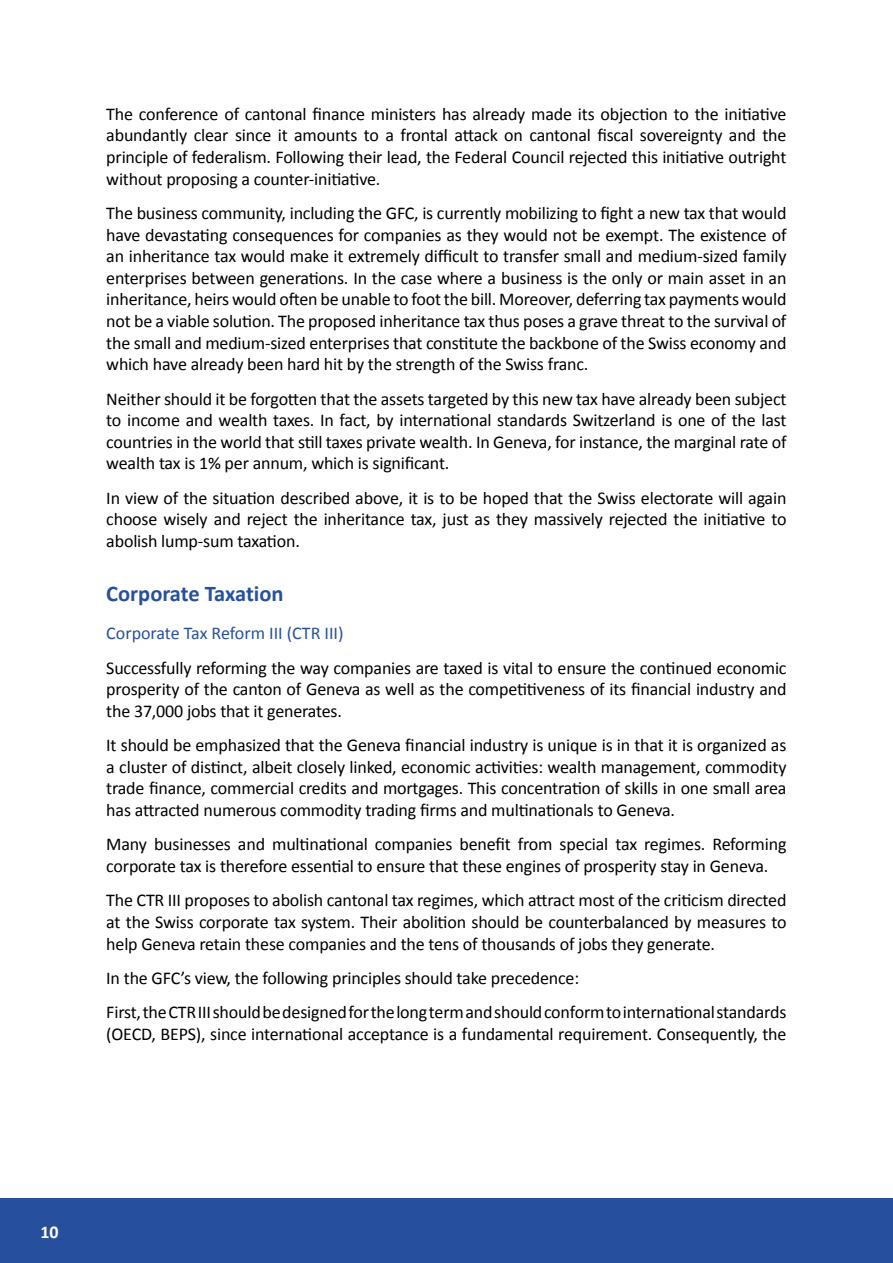
<style>
.page{position:relative;width:893px;height:1263px;background:#fff}
.page>*{position:absolute;margin:0;border:0;box-sizing:border-box;transform-origin:0 0}
.t1{font:700 22.5px "Calibri";color:#26509d}
.t2{font:18px/21.6px "Calibri";letter-spacing:-.01em;color:#000;text-align:justify}
.t3{font:18px "Calibri";color:#26509d}
.t4{font:700 18px "Calibri";color:#fff}
</style>
<div class="page">
<div style="left:0;top:1199px;width:893px;height:64px;background:#26509d"></div>
<p class="t2" style="left:106px;top:103px;width:682px">The conference of cantonal finance ministers has already made its objection to the initiative abundantly clear since it amounts to a frontal attack on cantonal fiscal sovereignty and the principle of federalism. Following their lead, the Federal Council rejected this initiative outright without proposing a counter-initiative.</p>
<p class="t2" style="left:106px;top:202px;width:682px">The business community, including the GFC, is currently mobilizing to fight a new tax that would have devastating consequences for companies as they would not be exempt. The existence of an inheritance tax would make it extremely difficult to transfer small and medium-sized family enterprises between generations. In the case where a business is the only or main asset in an inheritance, heirs would often be unable to foot the bill. Moreover, deferring tax payments would not be a viable solution. The proposed inheritance tax thus poses a grave threat to the survival of the small and medium-sized enterprises that constitute the backbone of the Swiss economy and which have already been hard hit by the strength of the Swiss franc.</p>
<p class="t2" style="left:106px;top:387px;width:682px">Neither should it be forgotten that the assets targeted by this new tax have already been subject to income and wealth taxes. In fact, by international standards Switzerland is one of the last countries in the world that still taxes private wealth. In Geneva, for instance, the marginal rate of wealth tax is 1% per annum, which is significant.</p>
<p class="t2" style="left:106px;top:486px;width:682px">In view of the situation described above, it is to be hoped that the Swiss electorate will again choose wisely and reject the inheritance tax, just as they massively rejected the initiative to abolish lump-sum taxation.</p>
<p class="t1" style="left:106px;top:577px;width:179px">Corporate Taxation</p>
<p class="t3" style="left:106px;top:621px;width:239px">Corporate Tax Reform III (CTR III)</p>
<p class="t2" style="left:106px;top:656px;width:682px">Successfully reforming the way companies are taxed is vital to ensure the continued economic prosperity of the canton of Geneva as well as the competitiveness of its financial industry and the 37,000 jobs that it generates.</p>
<p class="t2" style="left:106px;top:734px;width:682px">It should be emphasized that the Geneva financial industry is unique is in that it is organized as a cluster of distinct, albeit closely linked, economic activities: wealth management, commodity trade finance, commercial credits and mortgages. This concentration of skills in one small area has attracted numerous commodity trading firms and multinationals to Geneva.</p>
<p class="t2" style="left:106px;top:833px;width:682px">Many businesses and multinational companies benefit from special tax regimes. Reforming corporate tax is therefore essential to ensure that these engines of prosperity stay in Geneva.</p>
<p class="t2" style="left:106px;top:889px;width:682px">The CTR III proposes to abolish cantonal tax regimes, which attract most of the criticism directed at the Swiss corporate tax system. Their abolition should be counterbalanced by measures to help Geneva retain these companies and the tens of thousands of jobs they generate.</p>
<p class="t2" style="left:106px;top:960px;width:682px;line-height:34.3px">In the GFC’s view, the following principles should take precedence:<br>First, the CTR III should be designed for the long term and should conform to international standards</p>
<p class="t2" style="left:106px;top:1023px;width:682px">(OECD, BEPS), since international acceptance is a fundamental requirement. Consequently, the</p>
<p class="t4" style="left:40px;top:1219px;width:20px">10</p>
</div>
